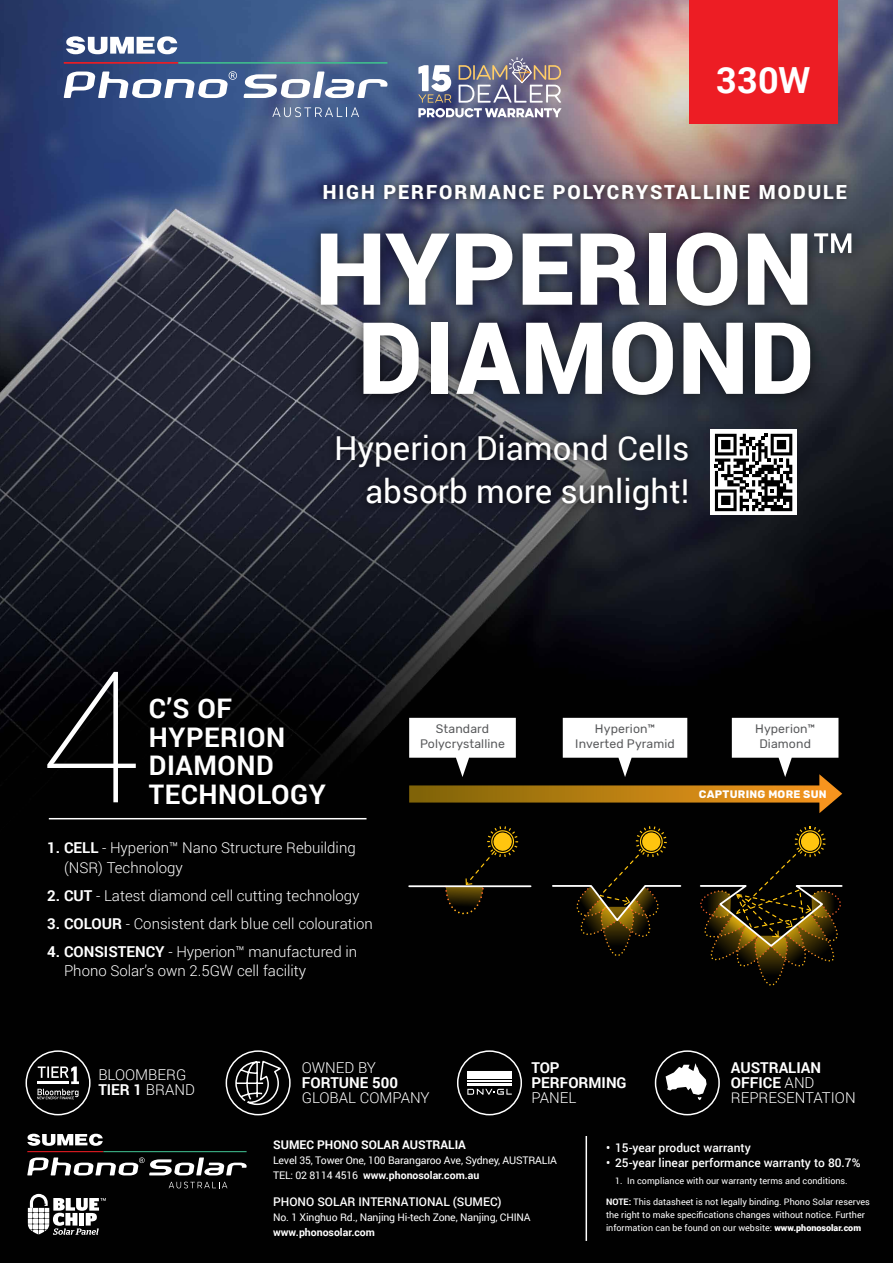
<style>
.page{position:relative;width:893px;height:1263px;background:#fff}
.page>*{position:absolute;margin:0;border:0;box-sizing:border-box;transform-origin:0 0}
.t1{font:900 100.05px/89.1px "Roboto";letter-spacing:.01em;color:#fff;text-align:center}
.t2{font:700 36px "Roboto";color:#fff}
.t3{font:33px/43.5px "Roboto";color:#fff;text-align:right}
.t4{font:700 27px/28.5px "Roboto";letter-spacing:.02em;color:#fff}
.t5{font:900 19.5px "Roboto";letter-spacing:.1em;color:#fff}
.t6{font:300 15px/15px "Roboto";color:#fff}
.t7{font:700 15px/15px "Roboto";color:#fff}
.t8{font:12.3px/15px "Rubik";letter-spacing:.01em;color:#58595b;text-align:center}
.t9{font:500 12px "Roboto";color:#fff}
.t10{font:700 12px "Roboto";color:#fff}
.t11{font:700 10.8px "Rubik";letter-spacing:.025em;color:#fff}
.t12{font:10.5px/15px "Roboto";letter-spacing:-.015em;color:#fff}
.t13{font:700 10.5px "Roboto";color:#fff}
.t14{font:9px/12.8px "Roboto";color:#fff}
.s1{font-weight:700}
.s2{font-weight:900}
</style>
<div class="page">
<img style="left:0;top:0;width:893px;height:1263px">
<svg style="left:444px;top:826px;width:74px;height:88px;background:#1a1402"></svg>
<hr style="left:409px;top:885px;width:122px;height:2px;background:#fff">
<svg style="left:409px;top:718px;width:433px;height:95px"></svg>
<svg style="left:698px;top:826px;width:145px;height:161px;background:#221b08"></svg>
<svg style="left:551px;top:826px;width:131px;height:131px;background:#191406"></svg>
<hr style="left:49px;top:818px;width:317px;height:1px;background:#fff">
<svg style="left:47px;top:672px;width:89px;height:130px;background:#222223"></svg>
<svg style="left:244px;top:72px;width:144px;height:26px"></svg>
<svg style="left:64px;top:71px;width:173px;height:27px"></svg>
<svg style="left:66px;top:36px;width:111px;height:18px"></svg>
<hr style="left:64px;top:62px;width:114px;height:2px;background:#ed1d24">
<hr style="left:178px;top:62px;width:209px;height:2px;background:#3fba8d">
<svg style="left:272px;top:107px;width:87px;height:10px"></svg>
<div style="left:305px;top:217px;width:562px;height:193px;background:#000;opacity:.7"></div>
<div style="left:316px;top:178px;width:537px;height:29px;background:#000;opacity:.7"></div>
<div style="left:655px;top:1050px;width:65px;height:65px;border:2px solid #fff;border-radius:50%"></div>
<svg style="left:666px;top:1063px;width:41px;height:37px"></svg>
<div style="left:226px;top:1050px;width:65px;height:65px;border:2px solid #fff;border-radius:50%"></div>
<svg style="left:235px;top:1059px;width:47px;height:47px;background:#3b3b3b"></svg>
<div style="left:457px;top:1050px;width:65px;height:65px;border:2px solid #fff;border-radius:50%"></div>
<hr style="left:467px;top:1083px;width:45px;height:2px;background:#fff">
<hr style="left:467px;top:1080px;width:45px;height:1px;background:#fff">
<div style="left:467px;top:1071px;width:45px;height:7px;background:#fff"></div>
<svg style="left:467px;top:1089px;width:45px;height:6px"></svg>
<div style="left:26px;top:1050px;width:65px;height:65px;border:2px solid #fff;border-radius:50%"></div>
<svg style="left:37px;top:1066px;width:42px;height:33px"></svg>
<hr style="left:38px;top:1081px;width:31px;height:3px;background:#fff">
<div style="left:689px;top:0;width:149px;height:123px;background:#ed1d24"></div>
<svg style="left:27px;top:1157px;width:220px;height:18px"></svg>
<svg style="left:27px;top:1134px;width:76px;height:12px"></svg>
<hr style="left:27px;top:1151px;width:76px;height:1px;background:#ed1d24">
<hr style="left:103px;top:1151px;width:144px;height:1px;background:#3fba8d">
<svg style="left:169px;top:1182px;width:58px;height:6px"></svg>
<svg style="left:28px;top:1194px;width:78px;height:41px"></svg>
<hr style="left:586px;top:1136px;width:1px;height:105px;background:#fff">
<svg style="left:418px;top:58px;width:143px;height:59px"></svg>
<div style="left:327px;top:426px;width:370px;height:93px;background:#000;opacity:.7"></div>
<div style="left:711px;top:430px;width:86px;height:85px;background:linear-gradient(to right,#fff,#fff)"></div>
<svg style="left:715px;top:434px;width:77px;height:77px"></svg>
<h2 class="t2" style="left:716px;top:55px;width:96px">330W</h2>
<h3 class="t5" style="left:323px;top:178px;width:526px">HIGH PERFORMANCE POLYCRYSTALLINE MODULE</h3>
<h1 class="t1" style="left:315px;top:221px;width:544px">HYPERION<sup>™<br></sup>DIAMOND</h1>
<h3 class="t3" style="left:334px;top:425px;width:357px">Hyperion Diamond Cells absorb more sunlight!</h3>
<h3 class="t4" style="left:149px;top:693px;width:179px">C’S OF<br>HYPERION<br>DIAMOND<br>TECHNOLOGY</h3>
<p class="t8" style="left:420px;top:722px;width:86px">Standard<br>Polycrystalline</p>
<p class="t8" style="left:575px;top:722px;width:101px">Hyperion™<br>Inverted Pyramid</p>
<p class="t8" style="left:755px;top:722px;width:62px">Hyperion™<br>Diamond</p>
<p class="t11" style="left:699px;top:788px;width:129px">CAPTURING MORE SUN</p>
<p class="t6" style="left:64px;top:838px;width:293px;line-height:19.5px;text-indent:-17px"><span class="s1">1. CELL</span> - Hyperion™ Nano Structure Rebuilding (NSR) Technology</p>
<p class="t6" style="left:47px;top:888px;width:314px"><span class="s1">2. CUT</span> - Latest diamond cell cutting technology</p>
<p class="t6" style="left:47px;top:916px;width:327px"><span class="s1">3. COLOUR</span> - Consistent dark blue cell colouration</p>
<p class="t6" style="left:64px;top:941px;width:295px;line-height:19.5px;text-indent:-17px"><span class="s1">4. CONSISTENCY</span> - Hyperion™ manufactured in<br>Phono Solar’s own 2.5GW cell facility</p>
<p class="t6" style="left:302px;top:1059px;width:76px">OWNED BY</p>
<p class="t7" style="left:302px;top:1074px;width:98px">FORTUNE 500</p>
<p class="t6" style="left:302px;top:1089px;width:129px">GLOBAL COMPANY</p>
<p class="t6" style="left:98px;top:1066px;width:98px">BLOOMBERG<br><span class="s1">TIER 1</span> BRAND</p>
<p class="t7" style="left:531px;top:1060px;width:97px">TOP<br>PERFORMING</p>
<p class="t6" style="left:531px;top:1090px;width:46px">PANEL</p>
<p class="t6" style="left:731px;top:1060px;width:126px"><span class="s1">AUSTRALIAN<br>OFFICE</span> AND<br>REPRESENTATION</p>
<p class="t10" style="left:273px;top:1136px;width:194px">SUMEC PHONO SOLAR AUSTRALIA</p>
<p class="t12" style="left:273px;top:1152px;width:285px">Level 35, Tower One, 100 Barangaroo Ave, Sydney, AUSTRALIA<br>TEL: 02 8114 4516 <span class="s1">www.phonosolar.com.au</span></p>
<p class="t9" style="left:273px;top:1193px;width:230px">PHONO SOLAR INTERNATIONAL (SUMEC)</p>
<p class="t12" style="left:273px;top:1209px;width:259px">No. 1 Xinghuo Rd., Nanjing Hi-tech Zone, Nanjing, CHINA</p>
<p class="t13" style="left:273px;top:1225px;width:103px">www.phonosolar.com</p>
<p class="t9" style="left:606px;top:1139px;width:146px">• 15-year product warranty</p>
<p class="t9" style="left:606px;top:1154px;width:256px">• 25-year linear performance warranty to 80.7%</p>
<p class="t14" style="left:615px;top:1174px;width:234px">1. In compliance with our warranty terms and conditions.</p>
<p class="t14" style="left:606px;top:1195px;width:265px"><span class="s1">NOTE:</span> This datasheet is not legally binding. Phono Solar reserves the right to make specifications changes without notice. Further information can be found on our website: <span class="s2">www.phonosolar.com</span></p>
</div>
